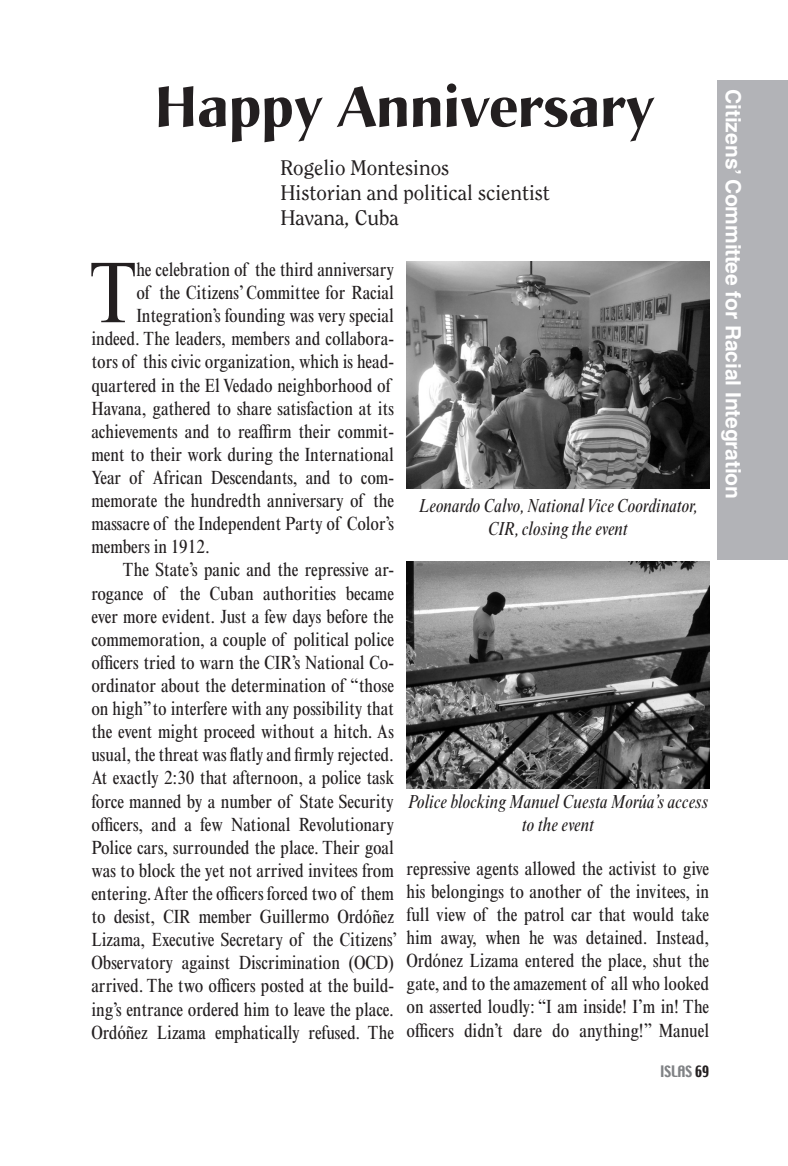
<style>
.page{position:relative;width:788px;height:1166px;background:#fff}
.page>*{position:absolute;margin:0;border:0;box-sizing:border-box;transform-origin:0 0}
.PárrafoCapitular{font:condensed 86.98px "Times New Roman";color:#231f20}
.Título{font:700 56px "Christiana";letter-spacing:-.005em;color:#231f20}
.Autores{font:21px "Clearface";letter-spacing:-.005em;color:#231f20}
.PárrafoArtículos{font:700 21px "Helvetica LT Std";letter-spacing:-.005em;color:#fff}
.PárrafoArtículos-2{font:condensed 19.25px/23.1px "Times New Roman";letter-spacing:-.005em;color:#231f20;text-align:justify}
.PárrafoCapitular-2{font:condensed 19.25px "Times New Roman";letter-spacing:-.005em;color:#231f20}
.PieDeFotos{font:italic condensed 19.25px/23.1px "Times New Roman";letter-spacing:-.005em;color:#231f20;text-align:center}
.t1{font:14px "Techno";letter-spacing:-.005em;color:#808285}
.s1{color:#231f20}
</style>
<div class="page">
<div style="left:717px;top:80px;width:71px;height:479px;background:#b2b3b7"></div>
<img style="left:406px;top:261px;width:303px;height:227px">
<img style="left:406px;top:561px;width:303px;height:227px">
<p class="Título" style="left:154px;top:71px;width:500px">Happy Anniversary</p>
<p class="Autores" style="left:280px;top:155px;width:170px">Rogelio Montesinos</p>
<p class="Autores" style="left:280px;top:180px;width:271px">Historian and political scientist</p>
<p class="Autores" style="left:280px;top:205px;width:120px">Havana, Cuba</p>
<p class="PárrafoCapitular" style="left:89px;top:242px;width:49px">T</p>
<p class="PárrafoCapitular-2" style="left:136px;top:258px;width:259px">he celebration of the third anniversary</p>
<p class="PárrafoCapitular-2" style="left:136px;top:281px;width:259px">of the Citizens’ Committee for Racial</p>
<p class="PárrafoCapitular-2" style="left:136px;top:304px;width:259px">Integration’s founding was very special</p>
<p class="PárrafoCapitular-2" style="left:91px;top:327px;width:304px">indeed. The leaders, members and collabora-</p>
<p class="PárrafoCapitular-2" style="left:91px;top:351px;width:304px">tors of this civic organization, which is head-</p>
<p class="PárrafoCapitular-2" style="left:91px;top:374px;width:300px">quartered in the El Vedado neighborhood of</p>
<p class="PárrafoCapitular-2" style="left:91px;top:397px;width:304px">Havana, gathered to share satisfaction at its</p>
<p class="PárrafoCapitular-2" style="left:91px;top:420px;width:304px">achievements and to reaffirm their commit-</p>
<p class="PárrafoCapitular-2" style="left:91px;top:443px;width:304px">ment to their work during the International</p>
<p class="PárrafoCapitular-2" style="left:91px;top:466px;width:304px">Year of African Descendants, and to com-</p>
<p class="PárrafoCapitular-2" style="left:91px;top:489px;width:304px">memorate the hundredth anniversary of the</p>
<p class="PárrafoCapitular-2" style="left:91px;top:512px;width:304px">massacre of the Independent Party of Color’s</p>
<p class="PárrafoCapitular-2" style="left:91px;top:535px;width:120px">members in 1912.</p>
<p class="PárrafoArtículos-2" style="left:91px;top:558px;width:307px;text-align:left;text-indent:31px">The State’s panic and the repressive ar&shy;rogance of the Cuban authorities became ever more evident. Just a few days before the commemoration, a couple of political police officers tried to warn the CIR’s National Co&shy;ordinator about the determination of “those on high”to interfere with any possibility that the event might proceed without a hitch. As usual, the threat was flatly and firmly rejected.<br>At exactly 2:30 that afternoon, a police task force manned by a number of State Security officers, and a few National Revolutionary Police cars, surrounded the place. Their goal was to block the yet not arrived invitees from entering. After the officers forced two of them to desist, CIR member Guillermo Ordóñez Lizama, Executive Secretary of the Citizens’ Observatory against Discrimination (OCD) arrived. The two officers posted at the build&shy;ing’s entrance ordered him to leave the place.<br>Ordóñez Lizama emphatically refused. The</p>
<p class="PieDeFotos" style="left:419px;top:494px;width:281px">Leonardo Calvo, National Vice Coordinator,<br>CIR, closing the event</p>
<p class="PieDeFotos" style="left:407px;top:790px;width:302px">Police blocking Manuel Cuesta Morúa’s access to the event</p>
<p class="PárrafoArtículos-2" style="left:406px;top:856px;width:304px">repressive agents allowed the activist to give his belongings to another of the invitees, in full view of the patrol car that would take him away, when he was detained. Instead, Ordónez Lizama entered the place, shut the gate, and to the amazement of all who looked on asserted loudly: “I am inside! I’m in! The officers didn’t dare do anything!” Manuel</p>
<p class="t1" style="left:660px;top:1061px;width:51px">ISLAS <span class="s1">69</span></p>
<p class="PárrafoArtículos" style="left:746px;top:89px;width:412px;rotate:90deg">Citizens’ Committee for Racial Integration</p>
</div>
